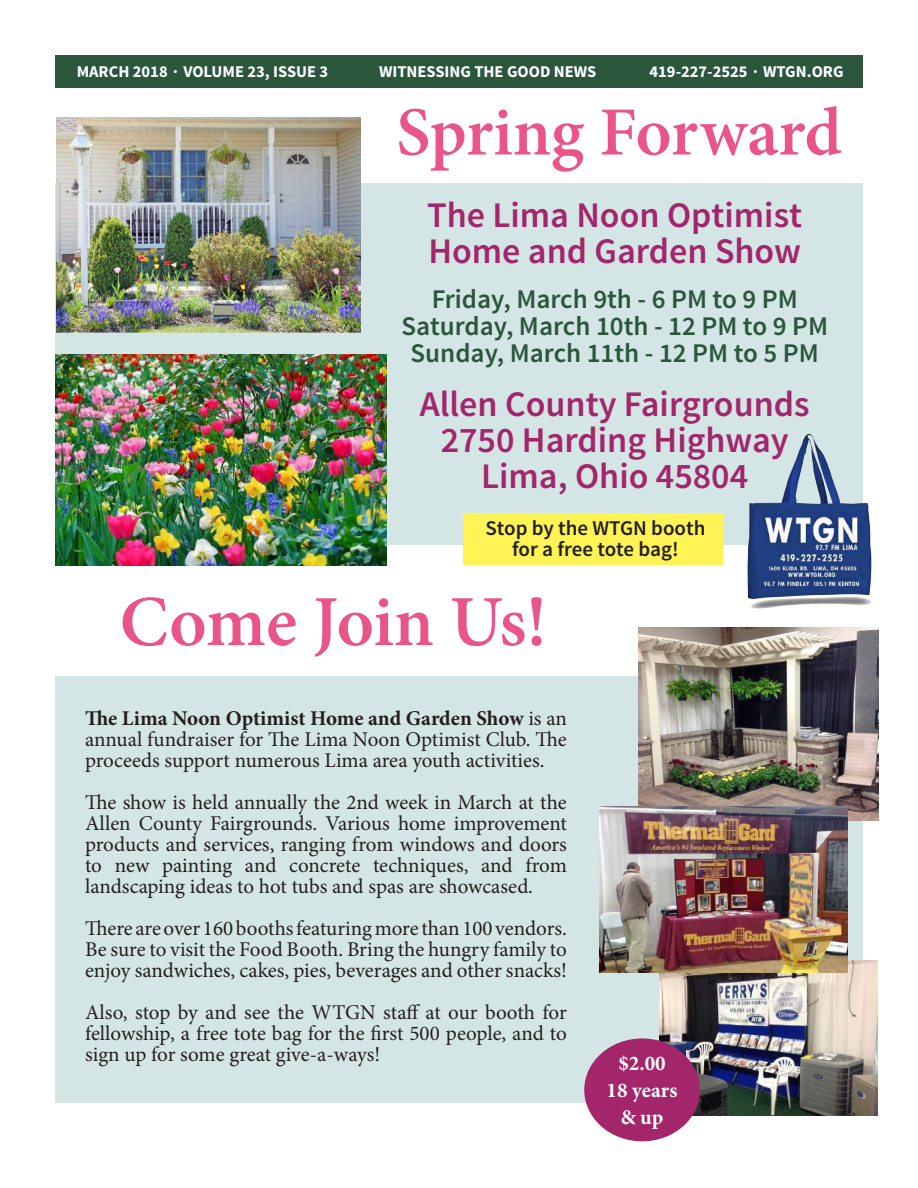
<style>
.page{position:relative;width:918px;height:1188px;background:#fff}
.page>*{position:absolute;margin:0;border:0;box-sizing:border-box;transform-origin:0 0}
.t1{font:600 72px "Minion Pro";letter-spacing:-.01em;color:#ea5587}
.t2{font:600 69px "Minion Pro";letter-spacing:-.01em;color:#ea5587}
.t3{font:600 36px/36px "Source Sans Pro";color:#a3256a}
.t4{font:600 27px/27px "Source Sans Pro";color:#2a563b;text-align:center}
.t5{font:21px/21px "Minion Pro";letter-spacing:-.005em;color:#231f20;text-align:justify}
.t6{font:600 21px/21px "Source Sans Pro";color:#231f20;text-align:center}
.t7{font:700 21px/27px "Minion Pro";color:#fff;text-align:center}
.t8{font:700 16.5px "Source Sans Pro";color:#fff}
.s1{font-weight:700}
</style>
<div class="page">
<div style="left:55px;top:55px;width:808px;height:33px;background:#2a563b"></div>
<div style="left:55px;top:183px;width:807px;height:361px;background:#d4e5e6"></div>
<img style="left:719px;top:428px;width:153px;height:181px">
<div style="left:463px;top:514px;width:260px;height:51px;background:#fff356"></div>
<div style="left:56px;top:676px;width:807px;height:427px;background:#d4e5e6"></div>
<img style="left:639px;top:628px;width:239px;height:193px">
<img style="left:659px;top:961px;width:219px;height:155px">
<div style="left:584px;top:1038px;width:116px;height:103px;background:#a3256a;border-radius:50%"></div>
<img style="left:57px;top:118px;width:303px;height:215px">
<img style="left:55px;top:355px;width:332px;height:211px">
<img style="left:599px;top:807px;width:249px;height:165px">
<p class="t8" style="left:77px;top:61px;width:253px">MARCH 2018 ∙ VOLUME 23, ISSUE 3</p>
<p class="t8" style="left:379px;top:61px;width:219px">WITNESSING THE GOOD NEWS</p>
<p class="t8" style="left:650px;top:61px;width:196px">419-227-2525 ∙ WTGN.ORG</p>
<h2 class="t2" style="left:396px;top:85px;width:447px">Spring Forward</h2>
<h3 class="t3" style="left:427px;top:198px;width:376px">The Lima Noon Optimist<br>Home and Garden Show</h3>
<p class="t4" style="left:401px;top:286px;width:428px">Friday, March 9th - 6 PM to 9 PM<br>Saturday, March 10th - 12 PM to 9 PM<br>Sunday, March 11th - 12 PM to 5 PM</p>
<h3 class="t3" style="left:420px;top:387px;width:391px;text-align:center">Allen County Fairgrounds<br>2750 Harding Highway<br>Lima, Ohio 45804</h3>
<p class="t6" style="left:485px;top:518px;width:222px">Stop by the WTGN booth for a free tote bag!</p>
<h1 class="t1" style="left:120px;top:572px;width:429px">Come Join Us!</h1>
<p class="t5" style="left:85px;top:708px;width:483px"><span class="s1">The Lima Noon Optimist Home and Garden Show</span> is an annual fundraiser for The Lima Noon Optimist Club. The proceeds support numerous Lima area youth activities.</p>
<p class="t5" style="left:85px;top:792px;width:483px">The show is held annually the 2nd week in March at the Allen County Fairgrounds. Various home improvement products and services, ranging from windows and doors to new painting and concrete techniques, and from landscaping ideas to hot tubs and spas are showcased.</p>
<p class="t5" style="left:85px;top:918px;width:483px">There are over 160 booths featuring more than 100 vendors.<br>Be sure to visit the Food Booth. Bring the hungry family to enjoy sandwiches, cakes, pies, beverages and other snacks!</p>
<p class="t5" style="left:85px;top:1002px;width:483px">Also, stop by and see the WTGN staff at our booth for fellowship, a free tote bag for the first 500 people, and to sign up for some great give-a-ways!</p>
<p class="t7" style="left:607px;top:1050px;width:72px">$2.00<br>18 years &amp; up</p>
</div>
